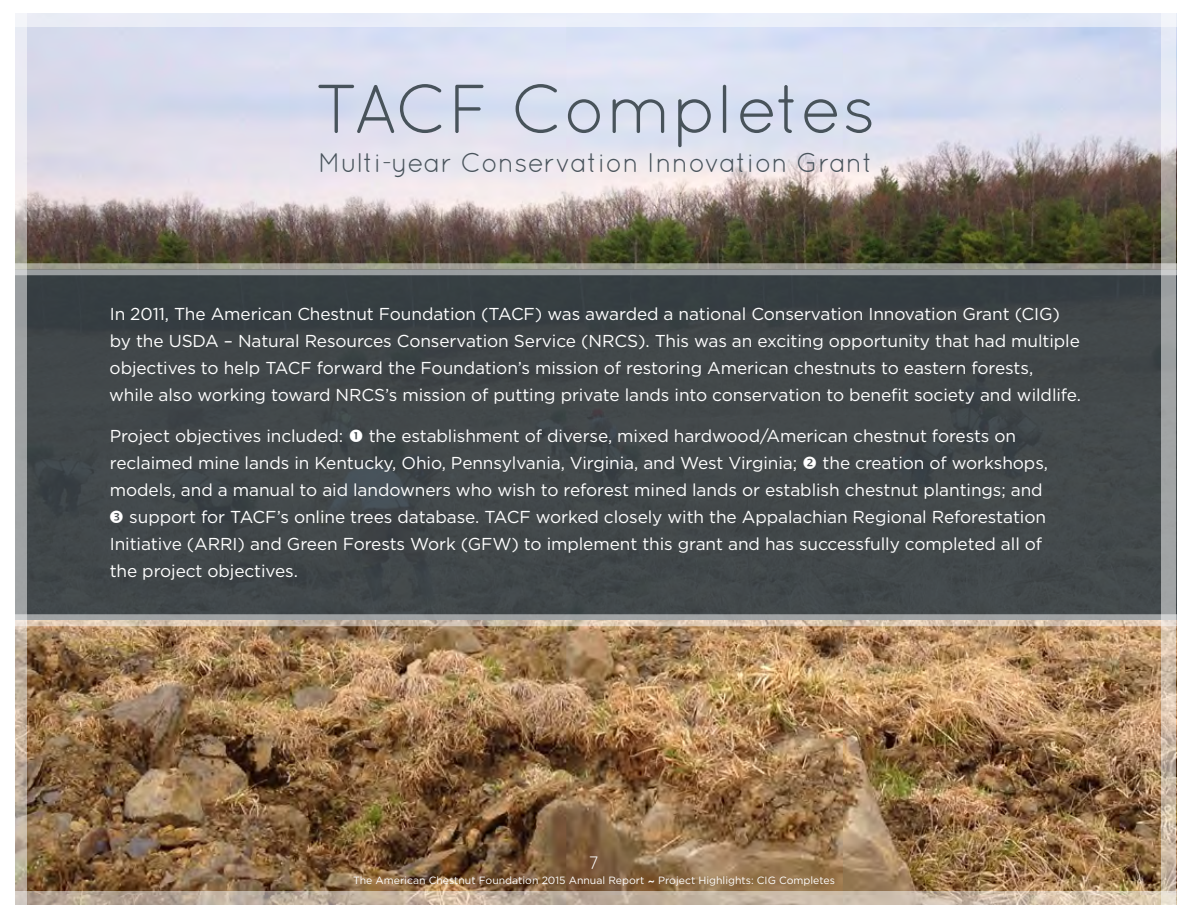
<style>
.page{position:relative;width:1188px;height:918px;background:#fff}
.page>*{position:absolute;margin:0;border:0;box-sizing:border-box;transform-origin:0 0}
.Heading{font:69px "Quicksand";letter-spacing:-.01em;color:#48535b}
.Headline_2nd_Line{font:27px "Quicksand";color:#48535b}
.Page_Number{font:18px "Quicksand";color:#fff}
.Intro{font:17.25px/27px "Gotham";letter-spacing:-.005em;color:#fff}
.t1{font:10.5px "Gotham";color:#fff}
.s1{font-size:18px}
</style>
<div class="page">
<img style="left:27px;top:27px;width:1150px;height:864px">
<div style="left:345px;top:848px;width:498px;height:48px;background:#774c1f;opacity:.75"></div>
<div style="left:15px;top:269px;width:1162px;height:351px;background:linear-gradient(to right,#3e4548,#42484a)"></div>
<svg style="left:27px;top:263px;width:1150px;height:12px;background:#979892"></svg>
<svg style="left:27px;top:614px;width:1150px;height:12px;background:#b9b1a7"></svg>
<svg style="left:1161px;top:13px;width:14px;height:892px;background:#bab5b0"></svg>
<div style="left:0;top:14px;width:1188px;height:13px;background:#e9ecf8"></div>
<svg style="left:27px;top:891px;width:1150px;height:13px;background:#c5b4a2"></svg>
<svg style="left:0;top:13px;width:27px;height:892px"></svg>
<svg style="left:350px;top:429px;width:12px;height:13px"></svg>
<svg style="left:804px;top:456px;width:12px;height:13px"></svg>
<svg style="left:110px;top:510px;width:13px;height:13px"></svg>
<p class="Heading" style="left:315px;top:69px;width:563px">TACF Completes</p>
<p class="Headline_2nd_Line" style="left:318px;top:147px;width:557px">Multi-year Conservation Innovation Grant</p>
<p class="Intro" style="left:109px;top:300px;width:973px">In 2011, The American Chestnut Foundation (TACF) was awarded a national Conservation Innovation Grant (CIG) by the USDA – Natural Resources Conservation Service (NRCS). This was an exciting opportunity that had multiple objectives to help TACF forward the Foundation’s mission of restoring American chestnuts to eastern forests, while also working toward NRCS’s mission of putting private lands into conservation to benefit society and wildlife.</p>
<p class="Intro" style="left:110px;top:422px;width:235px">Project objectives included:</p>
<p class="Intro" style="left:110px;top:422px;width:908px;text-indent:259px">the establishment of diverse, mixed hardwood/American chestnut forests on reclaimed mine lands in Kentucky, Ohio, Pennsylvania, Virginia, and West Virginia;</p>
<p class="Intro" style="left:823px;top:449px;width:227px">the creation of workshops,</p>
<p class="Intro" style="left:110px;top:476px;width:934px">models, and a manual to aid landowners who wish to reforest mined lands or establish chestnut plantings; and</p>
<p class="Intro" style="left:129px;top:503px;width:918px">support for TACF’s online trees database. TACF worked closely with the Appalachian Regional Reforestation</p>
<p class="Intro" style="left:110px;top:530px;width:934px">Initiative (ARRI) and Green Forests Work (GFW) to implement this grant and has successfully completed all of</p>
<p class="Intro" style="left:110px;top:557px;width:190px">the project objectives.</p>
<p class="Page_Number" style="left:589px;top:853px;width:12px">7</p>
<p class="t1" style="left:353px;top:874px;width:483px">The American Chestnut Foundation 2015 Annual Report <span class="s1">~</span> Project Highlights: CIG Completes</p>
</div>
